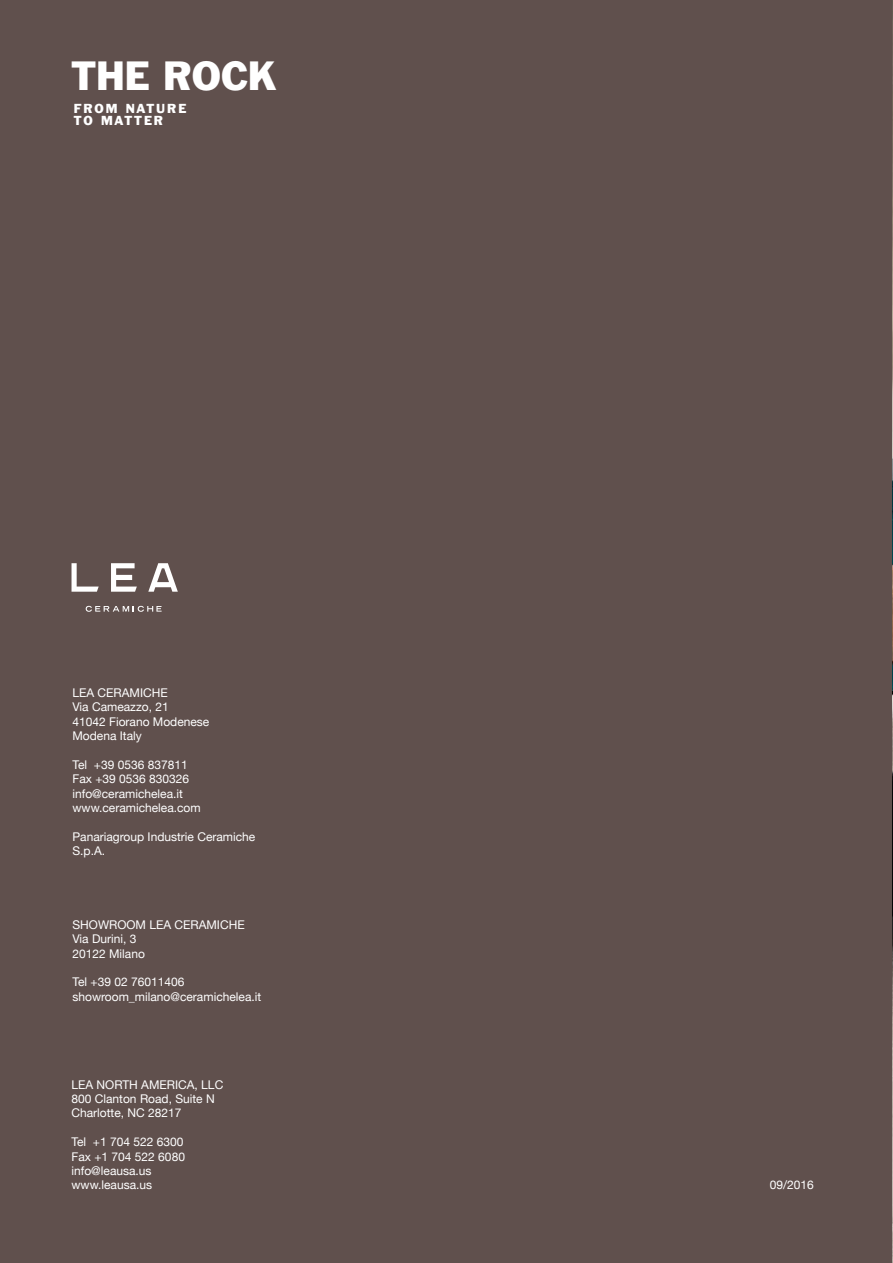
<style>
.page{position:relative;width:893px;height:1263px;background:#60504d}
.page>*{position:absolute;margin:0;border:0;box-sizing:border-box;transform-origin:0 0}
.t1{font:37.5px "Franklin Gothic BT";color:#fff}
.t2{font:12px/14.4px "Helvetica Neue";color:#fff}
.t3{font:12px/12px "Franklin Gothic BT";letter-spacing:.16em;color:#fff}
</style>
<div class="page">
<img style="left:892px;top:0;width:1px;height:1263px">
<svg style="left:111px;top:563px;width:26px;height:29px"></svg>
<svg style="left:72px;top:563px;width:27px;height:29px"></svg>
<svg style="left:148px;top:563px;width:30px;height:29px"></svg>
<svg style="left:86px;top:606px;width:76px;height:6px"></svg>
<h1 class="t1" style="left:72px;top:54px;width:205px">THE ROCK</h1>
<p class="t3" style="left:74px;top:102px;width:114px">FROM NATURE<br>TO MATTER</p>
<p class="t2" style="left:72px;top:685px;width:138px">LEA CERAMICHE<br>Via Cameazzo, 21<br>41042 Fiorano Modenese<br>Modena Italy</p>
<p class="t2" style="left:72px;top:757px;width:130px">Tel +39 0536 837811<br>Fax +39 0536 830326 info@ceramichelea.it www.ceramichelea.com</p>
<p class="t2" style="left:72px;top:829px;width:184px">Panariagroup Industrie Ceramiche<br>S.p.A.</p>
<p class="t2" style="left:72px;top:917px;width:174px">SHOWROOM LEA CERAMICHE<br>Via Durini, 3<br>20122 Milano</p>
<p class="t2" style="left:72px;top:975px;width:190px">Tel +39 02 76011406 showroom_milano@ceramichelea.it</p>
<p class="t2" style="left:72px;top:1077px;width:153px">LEA NORTH AMERICA, LLC<br>800 Clanton Road, Suite N<br>Charlotte, NC 28217</p>
<p class="t2" style="left:72px;top:1134px;width:115px">Tel +1 704 522 6300<br>Fax +1 704 522 6080 info@leausa.us www.leausa.us</p>
<p class="t2" style="left:770px;top:1178px;width:46px">09/2016</p>
</div>
